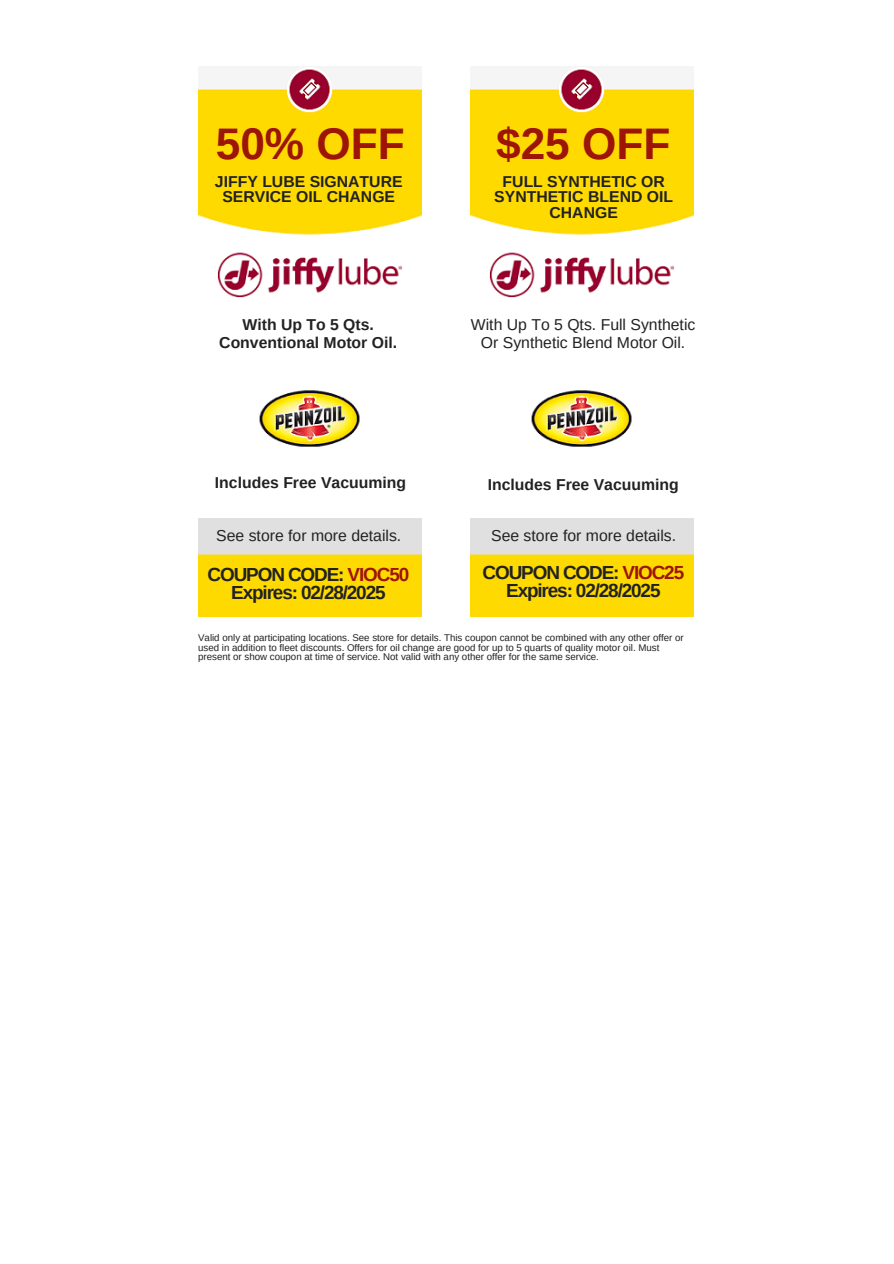
<style>
.page{position:relative;width:894px;height:1264px;background:#fff}
.page>*{position:absolute;margin:0;border:0;box-sizing:border-box;transform-origin:0 0}
.t1{font:700 44.25px "Arimo";color:#9d1506}
.t2{font:700 18.9px/18px "Arimo";letter-spacing:-.06em;color:#222;text-align:center}
.t3{font:700 15.75px/15.8px "Arimo";color:#222;text-align:center}
.t4{font:15.75px/18px "Arimo";color:#222;text-align:center}
.t5{font:15.75px "Arimo";color:#222}
.t6{font:9.75px/9.8px "Arimo";color:#222}
.s1{color:#9d1506}
</style>
<div class="page">
<img style="left:198px;top:67px;width:223px;height:549px">
<img style="left:471px;top:67px;width:222px;height:549px">
<p class="t1" style="left:216px;top:119px;width:190px">50% OFF</p>
<h1 class="t1" style="left:496px;top:119px;width:176px">$25 OFF</h1>
<h4 class="t3" style="left:215px;top:173px;width:189px">JIFFY LUBE SIGNATURE<br>SERVICE OIL CHANGE</h4>
<h4 class="t3" style="left:494px;top:173px;width:180px">FULL SYNTHETIC OR<br>SYNTHETIC BLEND OIL<br>CHANGE</h4>
<h1 class="t3" style="left:219px;top:315px;width:179px;line-height:18px">With Up To 5 Qts.<br>Conventional Motor Oil.</h1>
<h4 class="t4" style="left:471px;top:315px;width:226px">With Up To 5 Qts. Full Synthetic<br>Or Synthetic Blend Motor Oil.</h4>
<h3 class="t3" style="left:215px;top:475px;width:193px">Includes Free Vacuuming</h3>
<h5 class="t3" style="left:487px;top:477px;width:193px">Includes Free Vacuuming</h5>
<h2 class="t5" style="left:216px;top:526px;width:186px">See store for more details.</h2>
<h3 class="t5" style="left:491px;top:526px;width:186px">See store for more details.</h3>
<h5 class="t2" style="left:207px;top:565px;width:203px">COUPON CODE: <span class="s1">VIOC50<br></span>Expires: 02/28/2025</h5>
<p class="t2" style="left:482px;top:563px;width:203px">COUPON CODE: <span class="s1">VIOC25<br></span>Expires: 02/28/2025</p>
<h5 class="t6" style="left:198px;top:632px;width:487px">Valid only at participating locations. See store for details. This coupon cannot be combined with any other offer or used in addition to fleet discounts. Offers for oil change are good for up to 5 quarts of quality motor oil. Must present or show coupon at time of service. Not valid with any other offer for the same service.</h5>
</div>
